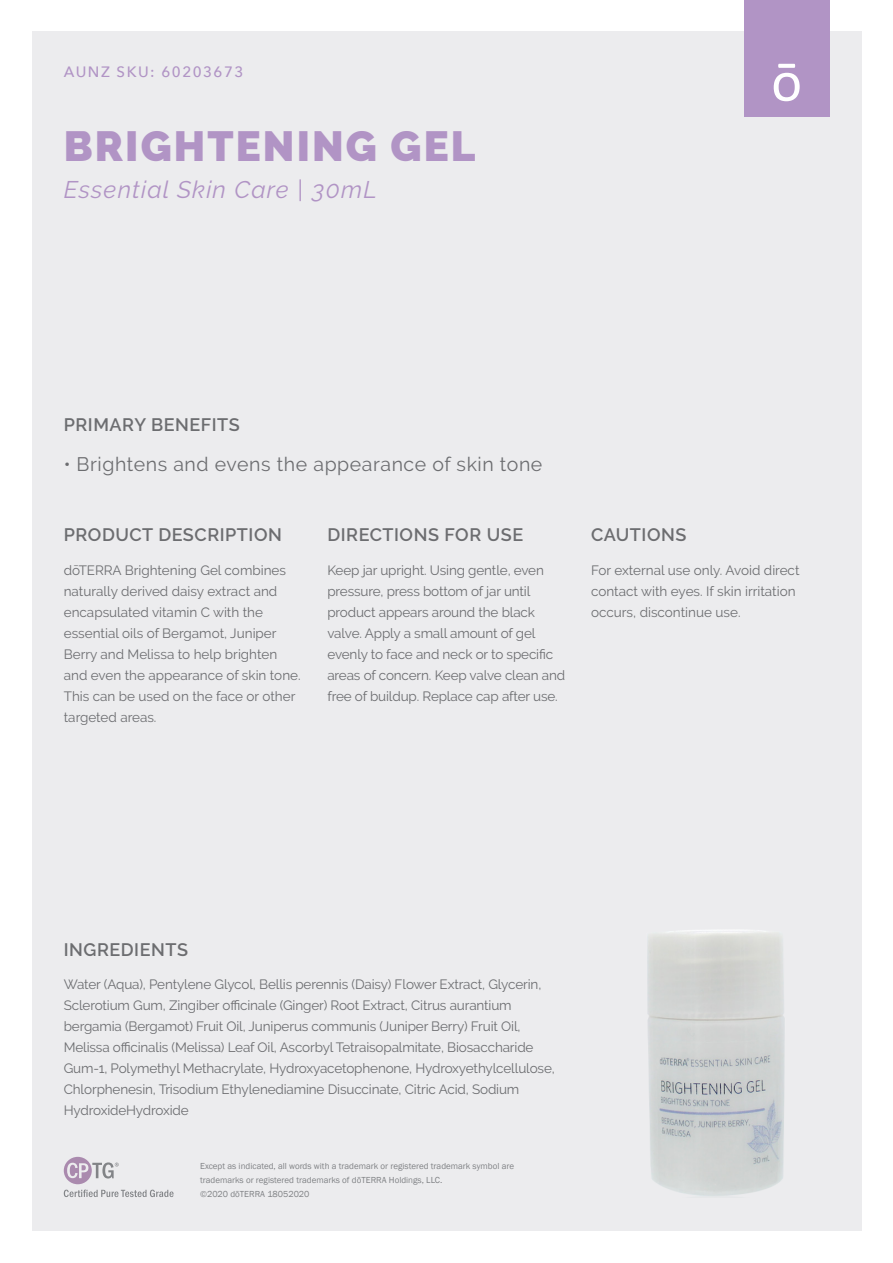
<style>
.page{position:relative;width:893px;height:1263px;background:#fff}
.page>*{position:absolute;margin:0;border:0;box-sizing:border-box;transform-origin:0 0}
.Product_Name{font:900 42px "Raleway";letter-spacing:.05em;color:#b194c5}
.Botanical_Name{font:italic 24px "Raleway";letter-spacing:.05em;color:#b194c5}
.t1{font:19.5px "Raleway";letter-spacing:.03em;color:#6c6d70}
.SUB_HEADER{font:600 18px "Raleway";letter-spacing:.03em;color:#6c6d70}
.Tag_details{font:500 15px "Avenir Next";letter-spacing:.1em;color:#b194c5}
.description{font:13.5px/21px "Raleway";letter-spacing:-.01em;color:#6c6d70}
.t2{font:9px/14.1px "Franklin Gothic";color:#808285}
</style>
<div class="page">
<div style="left:32px;top:32px;width:829px;height:1199px;background:#ececee"></div>
<div style="left:744px;top:0;width:85px;height:116px;background:#b194c5"></div>
<svg style="left:774px;top:64px;width:26px;height:37px"></svg>
<img style="left:647px;top:930px;width:138px;height:266px">
<svg style="left:64px;top:1157px;width:110px;height:40px"></svg>
<p class="Tag_details" style="left:64px;top:59px;width:181px">AUNZ SKU: 60203673</p>
<p class="Product_Name" style="left:64px;top:122px;width:413px">BRIGHTENING GEL</p>
<p class="Botanical_Name" style="left:64px;top:175px;width:314px">Essential Skin Care | 30mL</p>
<p class="SUB_HEADER" style="left:64px;top:414px;width:178px">PRIMARY BENEFITS</p>
<p class="t1" style="left:64px;top:453px;width:480px">• Brightens and evens the appearance of skin tone</p>
<p class="SUB_HEADER" style="left:64px;top:525px;width:220px">PRODUCT DESCRIPTION</p>
<p class="description" style="left:64px;top:560px;width:238px">dōTERRA Brightening Gel combines naturally derived daisy extract and encapsulated vitamin C with the essential oils of Bergamot, Juniper<br>Berry and Melissa to help brighten and even the appearance of skin tone.<br>This can be used on the face or other targeted areas.</p>
<p class="SUB_HEADER" style="left:327px;top:525px;width:197px">DIRECTIONS FOR USE</p>
<p class="description" style="left:327px;top:560px;width:239px">Keep jar upright. Using gentle, even pressure, press bottom of jar until product appears around the black valve. Apply a small amount of gel evenly to face and neck or to specific areas of concern. Keep valve clean and free of buildup. Replace cap after use.</p>
<p class="SUB_HEADER" style="left:591px;top:525px;width:97px">CAUTIONS</p>
<p class="description" style="left:591px;top:560px;width:210px">For external use only. Avoid direct contact with eyes. If skin irritation occurs, discontinue use.</p>
<p class="SUB_HEADER" style="left:64px;top:939px;width:126px">INGREDIENTS</p>
<p class="description" style="left:64px;top:974px;width:493px">Water (Aqua), Pentylene Glycol, Bellis perennis (Daisy) Flower Extract, Glycerin, Sclerotium Gum, Zingiber officinale (Ginger) Root Extract, Citrus aurantium bergamia (Bergamot) Fruit Oil, Juniperus communis (Juniper Berry) Fruit Oil, Melissa officinalis (Melissa) Leaf Oil, Ascorbyl Tetraisopalmitate, Biosaccharide Gum-1, Polymethyl Methacrylate, Hydroxyacetophenone, Hydroxyethylcellulose, Chlorphenesin, Trisodium Ethylenediamine Disuccinate, Citric Acid, Sodium HydroxideHydroxide</p>
<p class="t2" style="left:200px;top:1159px;width:315px">Except as indicated, all words with a trademark or registered trademark symbol are trademarks or registered trademarks of dōTERRA Holdings, LLC.<br>©2020 dōTERRA 18052020</p>
</div>
